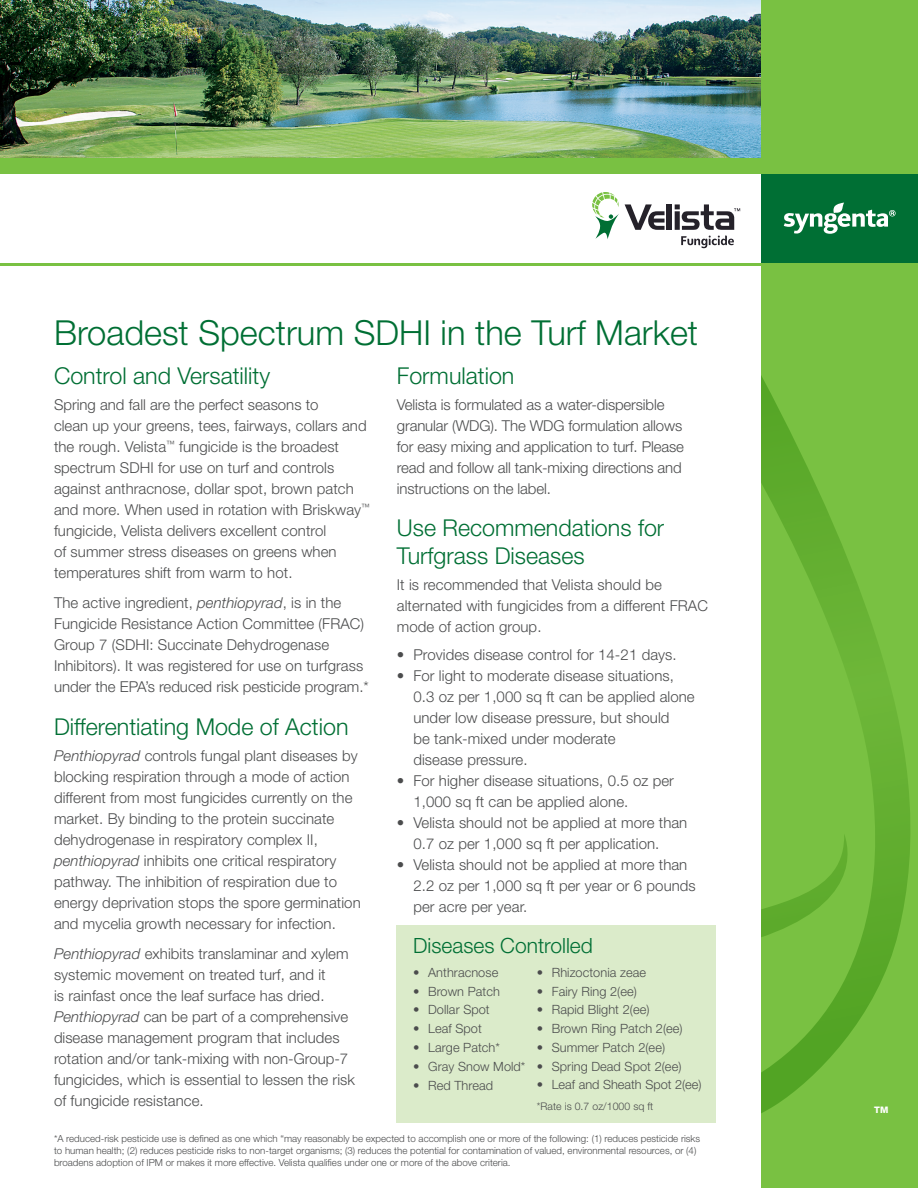
<style>
.page{position:relative;width:918px;height:1188px;background:#fff}
.page>*{position:absolute;margin:0;border:0;box-sizing:border-box;transform-origin:0 0}
.t1{font:300 34.5px "Helvetica Neue";color:#006f34}
.t2{font:300 23.25px/27.8px "Helvetica Neue";color:#006f34}
.t3{font:300 21px "Helvetica Neue";color:#006f34}
.t4{font:300 15px/21px "Helvetica Neue";letter-spacing:.005em;color:#4b4c4d}
.t5{font:300 12.75px "Helvetica Neue";letter-spacing:.005em;color:#4b4c4d}
.t6{font:300 10.5px "Helvetica Neue";letter-spacing:.005em;color:#4b4c4d}
.t7{font:300 9.75px/12px "Helvetica Neue";color:#4b4c4d}
.t8{font:800 9px "Helvetica Neue";color:#fff}
.s1{font-style:italic}
</style>
<div class="page">
<img style="left:0;top:0;width:762px;height:158px">
<div style="left:762px;top:0;width:156px;height:1188px;background:#79c142"></div>
<svg style="left:762px;top:377px;width:149px;height:736px"></svg>
<div style="left:762px;top:173px;width:156px;height:90px;background:#006f34"></div>
<div style="left:0;top:158px;width:918px;height:15px;background:#79c142"></div>
<svg style="left:784px;top:203px;width:112px;height:31px"></svg>
<hr style="left:0;top:263px;width:762px;height:2px;background:#79c142">
<svg style="left:625px;top:204px;width:40px;height:26px"></svg>
<div style="left:667px;top:204px;width:5px;height:26px;background:#25222a"></div>
<svg style="left:592px;top:192px;width:27px;height:47px"></svg>
<svg style="left:675px;top:204px;width:65px;height:26px"></svg>
<svg style="left:681px;top:236px;width:53px;height:12px"></svg>
<div style="left:396px;top:926px;width:320px;height:197px;background:#dbebca"></div>
<h1 class="t1" style="left:54px;top:311px;width:646px">Broadest Spectrum SDHI in the Turf Market</h1>
<h2 class="t2" style="left:54px;top:361px;width:218px">Control and Versatility</h2>
<p class="t4" style="left:54px;top:394px;width:317px">Spring and fall are the perfect seasons to<br>clean up your greens, tees, fairways, collars and the rough. Velista<sup>™</sup> fungicide is the broadest spectrum SDHI for use on turf and controls against anthracnose, dollar spot, brown patch and more. When used in rotation with Briskway<sup>™ </sup>fungicide, Velista delivers excellent control<br>of summer stress diseases on greens when temperatures shift from warm to hot.</p>
<p class="t4" style="left:54px;top:592px;width:316px">The active ingredient, <span class="s1">penthiopyrad</span>, is in the Fungicide Resistance Action Committee (FRAC)<br>Group 7 (SDHI: Succinate Dehydrogenase Inhibitors). It was registered for use on turfgrass under the EPA’s reduced risk pesticide program.*</p>
<h2 class="t2" style="left:54px;top:712px;width:296px">Differentiating Mode of Action</h2>
<p class="t4" style="left:54px;top:745px;width:308px"><span class="s1">Penthiopyrad</span> controls fungal plant diseases by blocking respiration through a mode of action different from most fungicides currently on the market. By binding to the protein succinate dehydrogenase in respiratory complex II, <span class="s1">penthiopyrad</span> inhibits one critical respiratory pathway. The inhibition of respiration due to energy deprivation stops the spore germination and mycelia growth necessary for infection.</p>
<p class="t4" style="left:54px;top:942px;width:303px"><span class="s1">Penthiopyrad</span> exhibits translaminar and xylem systemic movement on treated turf, and it<br>is rainfast once the leaf surface has dried.<br><span class="s1">Penthiopyrad</span> can be part of a comprehensive disease management program that includes rotation and/or tank-mixing with non-Group-7 fungicides, which is essential to lessen the risk of fungicide resistance.</p>
<h2 class="t2" style="left:397px;top:361px;width:119px">Formulation</h2>
<p class="t4" style="left:397px;top:394px;width:289px">Velista is formulated as a water-dispersible granular (WDG). The WDG formulation allows for easy mixing and application to turf. Please read and follow all tank-mixing directions and instructions on the label.</p>
<h2 class="t2" style="left:397px;top:514px;width:269px">Use Recommendations for<br>Turfgrass Diseases</h2>
<p class="t4" style="left:397px;top:574px;width:313px">It is recommended that Velista should be alternated with fungicides from a different FRAC mode of action group.</p>
<p class="t4" style="left:397px;top:644px;width:281px">• Provides disease control for 14-21 days.</p>
<p class="t4" style="left:413px;top:665px;width:283px;text-indent:-16px">• For light to moderate disease situations, 0.3 oz per 1,000 sq ft can be applied alone under low disease pressure, but should<br>be tank-mixed under moderate<br>disease pressure.</p>
<p class="t4" style="left:413px;top:770px;width:262px;text-indent:-16px">• For higher disease situations, 0.5 oz per<br>1,000 sq ft can be applied alone.</p>
<p class="t4" style="left:413px;top:812px;width:275px;text-indent:-16px">• Velista should not be applied at more than<br>0.7 oz per 1,000 sq ft per application.</p>
<p class="t4" style="left:413px;top:854px;width:284px;text-indent:-16px">• Velista should not be applied at more than<br>2.2 oz per 1,000 sq ft per year or 6 pounds per acre per year.</p>
<h3 class="t3" style="left:413px;top:932px;width:181px">Diseases Controlled</h3>
<p class="t5" style="left:413px;top:965px;width:87px">• Anthracnose</p>
<p class="t5" style="left:413px;top:983px;width:88px">• Brown Patch</p>
<p class="t5" style="left:413px;top:1002px;width:78px">• Dollar Spot</p>
<p class="t5" style="left:413px;top:1021px;width:70px">• Leaf Spot</p>
<p class="t5" style="left:413px;top:1040px;width:88px">• Large Patch*</p>
<p class="t5" style="left:413px;top:1058px;width:114px">• Gray Snow Mold*</p>
<p class="t5" style="left:413px;top:1078px;width:81px">• Red Thread</p>
<p class="t5" style="left:537px;top:965px;width:111px">• Rhizoctonia zeae</p>
<p class="t5" style="left:537px;top:983px;width:102px">• Fairy Ring 2(ee)</p>
<p class="t5" style="left:537px;top:1002px;width:114px">• Rapid Blight 2(ee)</p>
<p class="t5" style="left:537px;top:1021px;width:147px">• Brown Ring Patch 2(ee)</p>
<p class="t5" style="left:537px;top:1040px;width:130px">• Summer Patch 2(ee)</p>
<p class="t5" style="left:537px;top:1058px;width:146px">• Spring Dead Spot 2(ee)</p>
<p class="t5" style="left:537px;top:1077px;width:166px">• Leaf and Sheath Spot 2(ee)</p>
<p class="t6" style="left:537px;top:1099px;width:118px">*Rate is 0.7 oz/1000 sq ft</p>
<p class="t7" style="left:54px;top:1132px;width:648px">*A reduced-risk pesticide use is defined as one which “may reasonably be expected to accomplish one or more of the following: (1) reduces pesticide risks to human health; (2) reduces pesticide risks to non-target organisms; (3) reduces the potential for contamination of valued, environmental resources, or (4) broadens adoption of IPM or makes it more effective. Velista qualifies under one or more of the above criteria.</p>
<p class="t8" style="left:874px;top:1104px;width:16px">TM</p>
</div>
